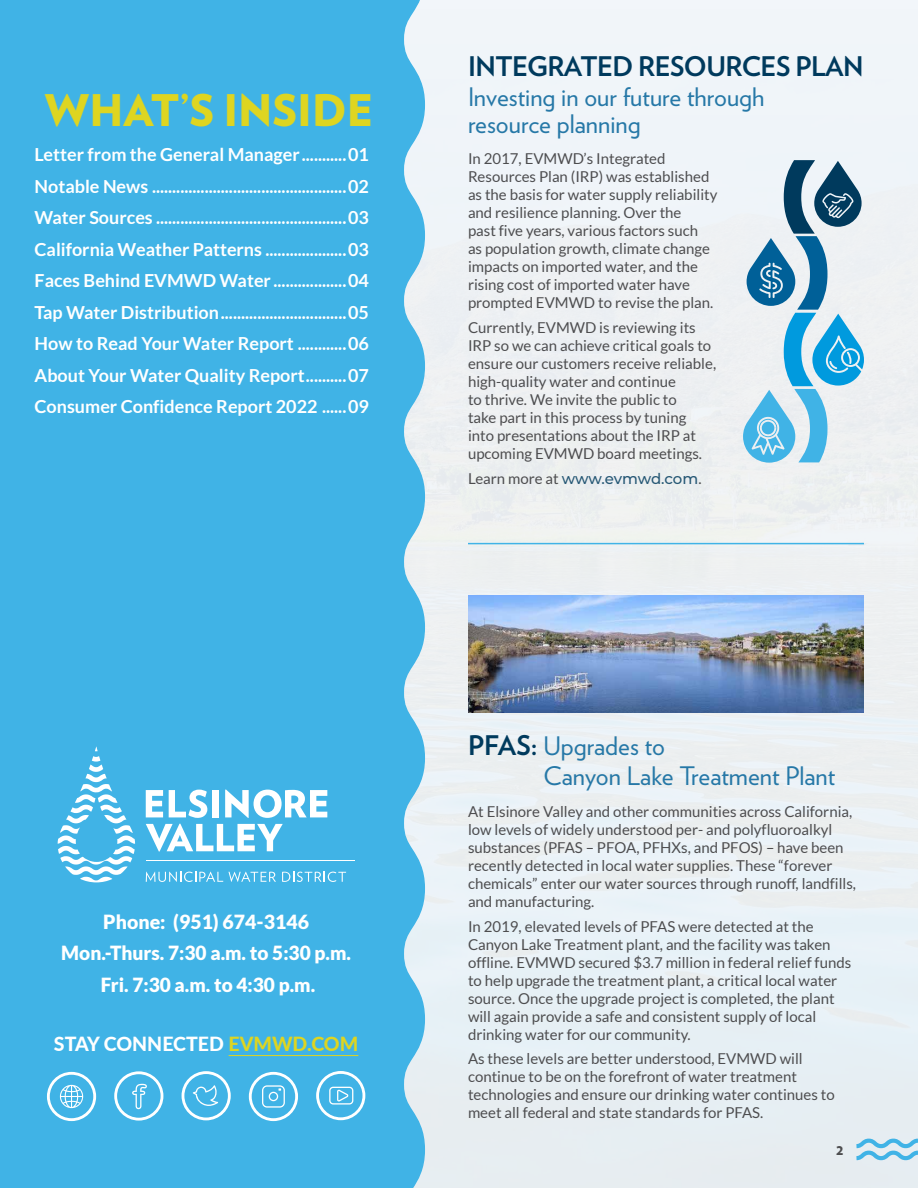
<style>
.page{position:relative;width:918px;height:1188px;background:#fff}
.page>*{position:absolute;margin:0;border:0;box-sizing:border-box;transform-origin:0 0}
.t1{font:900 43.5px "Verlag";color:#ded521}
.t2{font:700 27px "Verlag";letter-spacing:-.02em;color:#003a5d}
.t3{font:25.5px/27px "Verlag";color:#2678a7}
.t4{font:900 19.5px/31.5px "Lato";color:#fff;text-align:center}
.t5{font:800 19.5px "Lato";color:#fff}
.t6{font:700 18px/31.5px "Lato";color:#fff;text-align:justify}
.t7{font:15px/18px "Lato";color:#4d4d4f}
.t8{font:500 15px "Montserrat";letter-spacing:-.01em;color:#265875}
.t9{font:900 15px "Verlag";color:#4d4d4f}
.s1{font-family:"Lato";font-weight:400;color:#4d4d4f}
.s2{color:#ded521}
.s3{font-weight:700;font-size:27px;color:#003a5d}
</style>
<div class="page">
<div style="left:426px;top:0;width:492px;height:1188px;background:#ecf1f4"></div>
<div style="left:0;top:0;width:426px;height:1188px;background:#40b3e6"></div>
<hr style="left:468px;top:543px;width:396px;height:1px;background:#40b3e6">
<svg style="left:248px;top:1071px;width:51px;height:51px;background:#68c3eb"></svg>
<svg style="left:46px;top:1071px;width:51px;height:51px"></svg>
<svg style="left:315px;top:1070px;width:51px;height:51px;background:#68c3eb"></svg>
<svg style="left:181px;top:1070px;width:50px;height:51px;background:#66c2eb"></svg>
<svg style="left:113px;top:1071px;width:51px;height:50px;background:#66c2ea"></svg>
<svg style="left:146px;top:790px;width:17px;height:27px"></svg>
<svg style="left:169px;top:790px;width:38px;height:28px"></svg>
<div style="left:213px;top:790px;width:6px;height:27px;background:#fff"></div>
<svg style="left:225px;top:790px;width:102px;height:28px"></svg>
<svg style="left:146px;top:824px;width:137px;height:28px"></svg>
<svg style="left:146px;top:872px;width:130px;height:10px"></svg>
<svg style="left:282px;top:872px;width:64px;height:10px"></svg>
<hr style="left:146px;top:861px;width:209px;height:1px;background:#fff">
<svg style="left:58px;top:747px;width:77px;height:135px"></svg>
<hr style="left:229px;top:1055px;width:129px;height:1px;background:#ded521">
<img style="left:468px;top:596px;width:396px;height:116px">
<svg style="left:743px;top:160px;width:121px;height:303px"></svg>
<svg style="left:852px;top:1137px;width:66px;height:25px;background:#acd8ed"></svg>
<h1 class="t1" style="left:45px;top:74px;width:330px">WHAT’S INSIDE</h1>
<p class="t6" style="left:35px;top:139px;width:336px">Letter from the General Manager ...........01<br>Notable News ................................................02<br>Water Sources ...............................................03<br>California Weather Patterns ....................03<br>Faces Behind EVMWD Water ..................04<br>Tap Water Distribution...............................05<br>How to Read Your Water Report ............06<br>About Your Water Quality Report..........07<br>Consumer Confidence Report 2022 ......09</p>
<h2 class="t2" style="left:468px;top:45px;width:397px">INTEGRATED RESOURCES PLAN</h2>
<h3 class="t3" style="left:468px;top:82px;width:298px">Investing in our future through resource planning</h3>
<p class="t7" style="left:468px;top:150px;width:251px">In 2017, EVMWD’s Integrated Resources Plan (IRP) was established as the basis for water supply reliability and resilience planning. Over the<br>past five years, various factors such<br>as population growth, climate change impacts on imported water, and the rising cost of imported water have prompted EVMWD to revise the plan.</p>
<p class="t7" style="left:468px;top:318px;width:250px">Currently, EVMWD is reviewing its IRP so we can achieve critical goals to ensure our customers receive reliable, high-quality water and continue<br>to thrive. We invite the public to<br>take part in this process by tuning into presentations about the IRP at upcoming EVMWD board meetings.</p>
<p class="t8" style="left:468px;top:468px;width:235px"><span class="s1">Learn more at</span> www.evmwd.com<span class="s1">.</span></p>
<h3 class="t4" style="left:61px;top:905px;width:291px">Phone: (951) 674-3146<br>Mon.-Thurs. 7:30 a.m. to 5:30 p.m.<br>Fri. 7:30 a.m. to 4:30 p.m.</h3>
<h3 class="t5" style="left:54px;top:1029px;width:306px">STAY CONNECTED <span class="s2">EVMWD.COM</span></h3>
<h3 class="t3" style="left:543px;top:729px;width:293px;line-height:30.6px;text-indent:-75px"><span class="s3">PFAS:</span> Upgrades to<br>Canyon Lake Treatment Plant</h3>
<p class="t7" style="left:468px;top:802px;width:390px">At Elsinore Valley and other communities across California, low levels of widely understood per- and polyfluoroalkyl substances (PFAS – PFOA, PFHXs, and PFOS) – have been recently detected in local water supplies. These “forever chemicals” enter our water sources through runoff, landfills, and manufacturing.</p>
<p class="t7" style="left:468px;top:917px;width:385px">In 2019, elevated levels of PFAS were detected at the Canyon Lake Treatment plant, and the facility was taken offline. EVMWD secured $3.7 million in federal relief funds to help upgrade the treatment plant, a critical local water source. Once the upgrade project is completed, the plant will again provide a safe and consistent supply of local drinking water for our community.</p>
<p class="t7" style="left:468px;top:1050px;width:368px">As these levels are better understood, EVMWD will continue to be on the forefront of water treatment technologies and ensure our drinking water continues to meet all federal and state standards for PFAS.</p>
<p class="t9" style="left:836px;top:1138px;width:9px">2</p>
</div>
